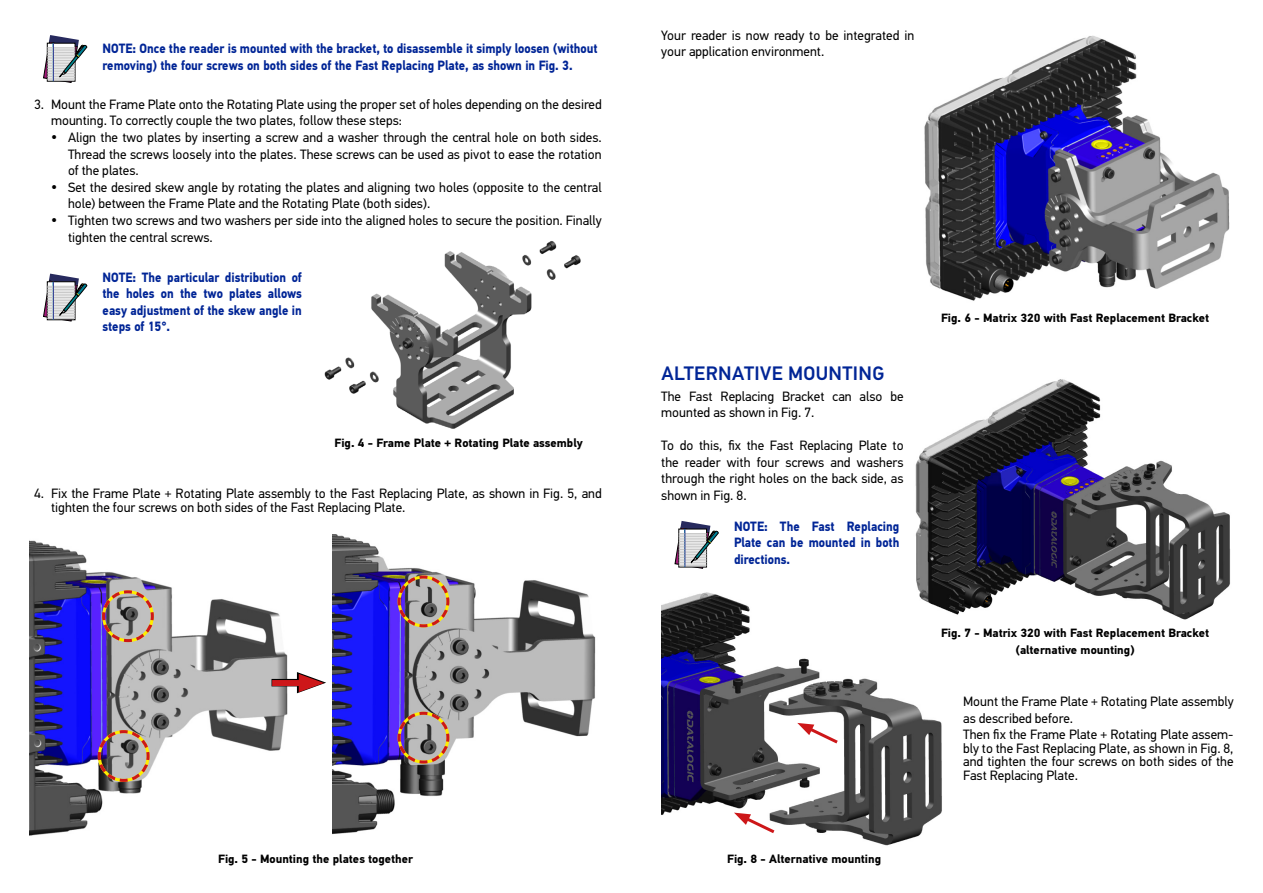
<style>
.page{position:relative;width:1263px;height:893px;background:#fff}
.page>*{position:absolute;margin:0;border:0;box-sizing:border-box;transform-origin:0 0}
.t1{font:500 19.5px "PF Din Text Pro";letter-spacing:.02em;color:#002596}
.t2{font:13.5px/16.5px "PF Din Text Pro";color:#000}
.t3{font:700 13.5px/16.5px "PF Din Text Pro";color:#002596;text-align:justify;scale:.9 1}
.t4{font:700 12px/16.5px "PF Din Text Pro";color:#000;text-align:center}
</style>
<div class="page">
<svg style="left:43px;top:274px;width:44px;height:48px"></svg>
<img style="left:324px;top:241px;width:257px;height:188px">
<img style="left:924px;top:35px;width:306px;height:266px">
<svg style="left:43px;top:35px;width:44px;height:48px"></svg>
<img style="left:333px;top:534px;width:263px;height:300px">
<svg style="left:396px;top:574px;width:55px;height:55px;background:#9f888d"></svg>
<svg style="left:396px;top:710px;width:55px;height:55px;background:#a28c8e"></svg>
<img style="left:30px;top:540px;width:263px;height:296px">
<svg style="left:101px;top:589px;width:54px;height:55px;background:#a7928f"></svg>
<svg style="left:96px;top:729px;width:55px;height:54px;background:#9f8989"></svg>
<svg style="left:271px;top:679px;width:26px;height:7px"></svg>
<div style="left:272px;top:680px;width:37px;height:6px;background:#cd1719"></div>
<svg style="left:297px;top:672px;width:29px;height:21px"></svg>
<img style="left:661px;top:592px;width:281px;height:254px">
<img style="left:910px;top:379px;width:320px;height:243px">
<svg style="left:674px;top:521px;width:44px;height:48px"></svg>
<svg style="left:734px;top:813px;width:44px;height:23px"></svg>
<svg style="left:797px;top:723px;width:44px;height:23px"></svg>
<p class="t2" style="left:661px;top:27px;width:255px">Your reader is now ready to be integrated in</p>
<p class="t3" style="left:103px;top:41px;width:551px">NOTE: Once the reader is mounted with the bracket, to disassemble it simply loosen (without</p>
<p class="t2" style="left:661px;top:44px;width:164px">your application environment.</p>
<p class="t3" style="left:103px;top:57px;width:524px">removing) the four screws on both sides of the Fast Replacing Plate, as shown in Fig. 3.</p>
<p class="t2" style="left:51px;top:96px;width:552px;text-indent:-17px">3. Mount the Frame Plate onto the Rotating Plate using the proper set of holes depending on the desired mounting. To correctly couple the two plates, follow these steps:</p>
<p class="t2" style="left:68px;top:129px;width:535px">Align the two plates by inserting a screw and a washer through the central hole on both sides.<br>Thread the screws loosely into the plates. These screws can be used as pivot to ease the rotation of the plates.<br>Set the desired skew angle by rotating the plates and aligning two holes (opposite to the central hole) between the Frame Plate and the Rotating Plate (both sides).<br>Tighten two screws and two washers per side into the aligned holes to secure the position. Finally tighten the central screws.</p>
<p class="t3" style="left:103px;top:269px;width:223px">NOTE: The particular distribution of the holes on the two plates allows easy adjustment of the skew angle in steps of 15°.</p>
<p class="t4" style="left:335px;top:434px;width:250px">Fig. 4 - Frame Plate + Rotating Plate assembly</p>
<p class="t2" style="left:51px;top:487px;width:552px;line-height:13.5px;text-indent:-17px">4. Fix the Frame Plate + Rotating Plate assembly to the Fast Replacing Plate, as shown in Fig. 5, and tighten the four screws on both sides of the Fast Replacing Plate.</p>
<h1 class="t1" style="left:661px;top:362px;width:225px">ALTERNATIVE MOUNTING</h1>
<p class="t2" style="left:661px;top:388px;width:244px">The Fast Replacing Bracket can also be mounted as shown in Fig. 7.</p>
<p class="t2" style="left:661px;top:437px;width:244px;text-align:justify">To do this, fix the Fast Replacing Plate to the reader with four screws and washers through the right holes on the back side, as shown in Fig. 8.</p>
<p class="t3" style="left:734px;top:518px;width:185px">NOTE: The Fast Replacing Plate can be mounted in both directions.</p>
<p class="t4" style="left:941px;top:310px;width:269px">Fig. 6 - Matrix 320 with Fast Replacement Bracket</p>
<p class="t4" style="left:941px;top:625px;width:269px">Fig. 7 - Matrix 320 with Fast Replacement Bracket (alternative mounting)</p>
<p class="t2" style="left:963px;top:694px;width:272px">Mount the Frame Plate + Rotating Plate assembly as described before.<br>Then fix the Frame Plate + Rotating Plate assem-</p>
<p class="t2" style="left:963px;top:742px;width:272px;line-height:13.5px;text-align:justify">bly to the Fast Replacing Plate, as shown in Fig. 8, and tighten the four screws on both sides of the Fast Replacing Plate.</p>
<p class="t4" style="left:218px;top:851px;width:196px">Fig. 5 - Mounting the plates together</p>
<p class="t4" style="left:727px;top:851px;width:155px">Fig. 8 - Alternative mounting</p>
</div>
